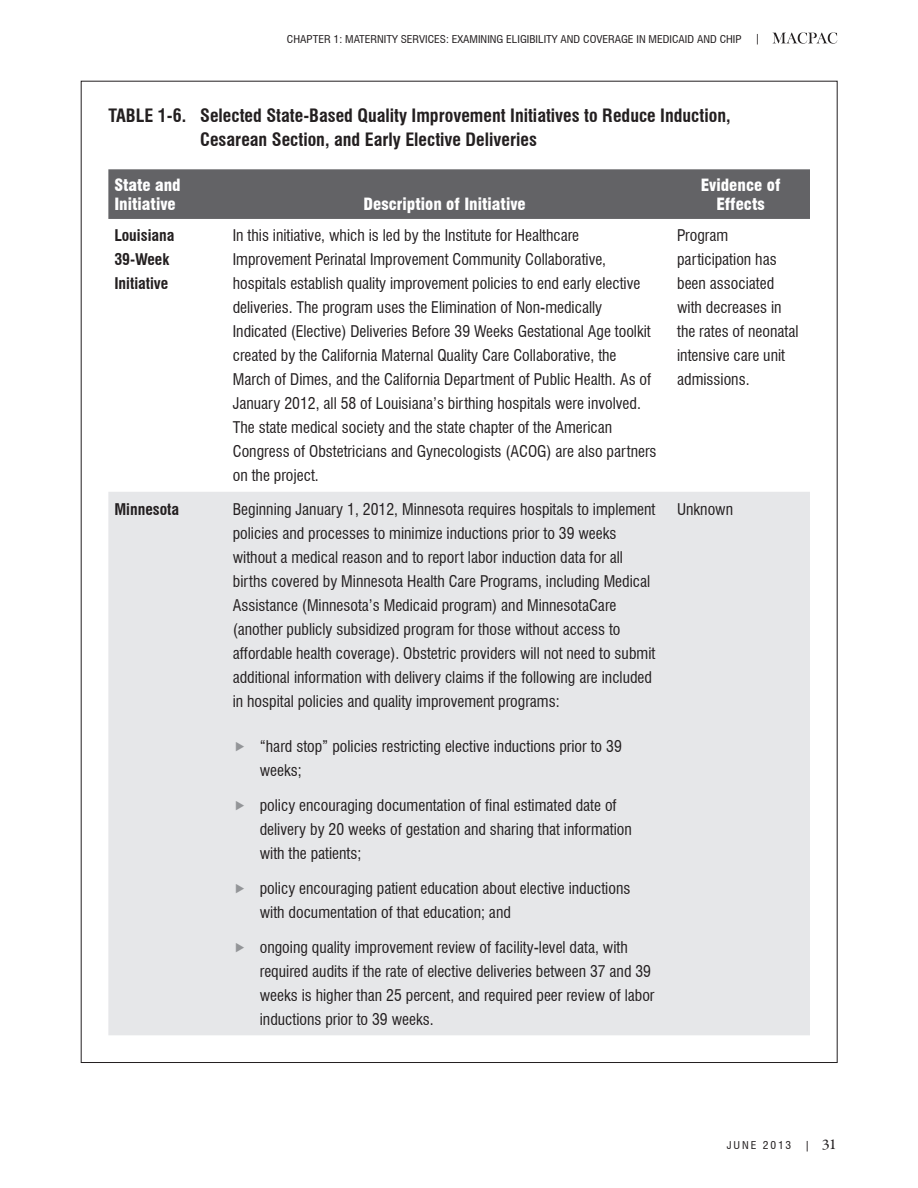
<style>
.page{position:relative;width:918px;height:1188px;background:#fff}
.page>*{position:absolute;margin:0;border:0;box-sizing:border-box;transform-origin:0 0}
.t1{font:700 condensed 18px/24px "Swiss 721 BT";color:#231f20}
.t2{font:900 condensed 16.5px/19.8px "Swiss 721 BT";color:#fff}
.t3{font:condensed 15.75px/24px "Swiss 721 BT";color:#231f20}
.t4{font:700 condensed 15.75px/24px "Swiss 721 BT";color:#231f20}
.t5{font:15px "Garamond Premr Pro";color:#231f20;scale:1.1 1}
.t6{font:condensed 10.5px "Swiss 721 BT";color:#231f20;scale:1.1 1}
.t7{font:condensed 10.5px "Swiss 721 BT";letter-spacing:.17em;color:#231f20;scale:1.1 1}
.s1{font-family:"Swiss 721 BT";font-stretch:condensed;font-size:10.5px}
</style>
<div class="page">
<svg style="left:772px;top:32px;width:65px;height:12px"></svg>
<div style="left:108px;top:169px;width:702px;height:50px;background:#636366"></div>
<div style="left:108px;top:492px;width:702px;height:543px;background:#e6e7e9"></div>
<svg style="left:236px;top:742px;width:8px;height:9px"></svg>
<svg style="left:236px;top:801px;width:8px;height:9px"></svg>
<svg style="left:236px;top:883px;width:8px;height:10px"></svg>
<svg style="left:236px;top:942px;width:8px;height:10px"></svg>
<p class="t6" style="left:287px;top:33px;width:415px">Chapter 1: Maternity Services: Examining Eligibility and Coverage in Medicaid and CHIP</p>
<p class="t6" style="left:755px;top:32px;width:7px">|</p>
<p class="t1" style="left:200px;top:104px;width:532px;text-indent:-92px">TABLE 1-6. Selected State-Based Quality Improvement Initiatives to Reduce Induction,<br>Cesarean Section, and Early Elective Deliveries</p>
<p class="t2" style="left:114px;top:175px;width:68px">State and<br>Initiative</p>
<p class="t2" style="left:701px;top:175px;width:81px;text-align:center">Evidence of<br>Effects</p>
<p class="t2" style="left:364px;top:194px;width:164px">Description of Initiative</p>
<p class="t4" style="left:114px;top:223px;width:62px">Louisiana<br>39-Week<br>Initiative</p>
<p class="t3" style="left:233px;top:223px;width:425px">In this initiative, which is led by the Institute for Healthcare Improvement Perinatal Improvement Community Collaborative, hospitals establish quality improvement policies to end early elective deliveries. The program uses the Elimination of Non-medically Indicated (Elective) Deliveries Before 39 Weeks Gestational Age toolkit created by the California Maternal Quality Care Collaborative, the March of Dimes, and the California Department of Public Health. As of January 2012, all 58 of Louisiana’s birthing hospitals were involved.<br>The state medical society and the state chapter of the American Congress of Obstetricians and Gynecologists (ACOG) are also partners on the project.</p>
<p class="t3" style="left:677px;top:223px;width:123px">Program participation has been associated with decreases in the rates of neonatal intensive care unit admissions.</p>
<p class="t4" style="left:114px;top:497px;width:66px">Minnesota</p>
<p class="t3" style="left:233px;top:497px;width:424px">Beginning January 1, 2012, Minnesota requires hospitals to implement policies and processes to minimize inductions prior to 39 weeks without a medical reason and to report labor induction data for all births covered by Minnesota Health Care Programs, including Medical Assistance (Minnesota’s Medicaid program) and MinnesotaCare (another publicly subsidized program for those without access to affordable health coverage). Obstetric providers will not need to submit additional information with delivery claims if the following are included in hospital policies and quality improvement programs:</p>
<p class="t3" style="left:260px;top:734px;width:364px">“hard stop” policies restricting elective inductions prior to 39 weeks;</p>
<p class="t3" style="left:260px;top:793px;width:374px">policy encouraging documentation of final estimated date of delivery by 20 weeks of gestation and sharing that information with the patients;</p>
<p class="t3" style="left:260px;top:876px;width:372px">policy encouraging patient education about elective inductions with documentation of that education; and</p>
<p class="t3" style="left:260px;top:935px;width:396px">ongoing quality improvement review of facility-level data, with required audits if the rate of elective deliveries between 37 and 39 weeks is higher than 25 percent, and required peer review of labor inductions prior to 39 weeks.</p>
<p class="t3" style="left:677px;top:497px;width:58px">Unknown</p>
<p class="t7" style="left:727px;top:1139px;width:60px">June 2013</p>
<p class="t5" style="left:804px;top:1135px;width:31px"><span class="s1">|</span> 31</p>
</div>
